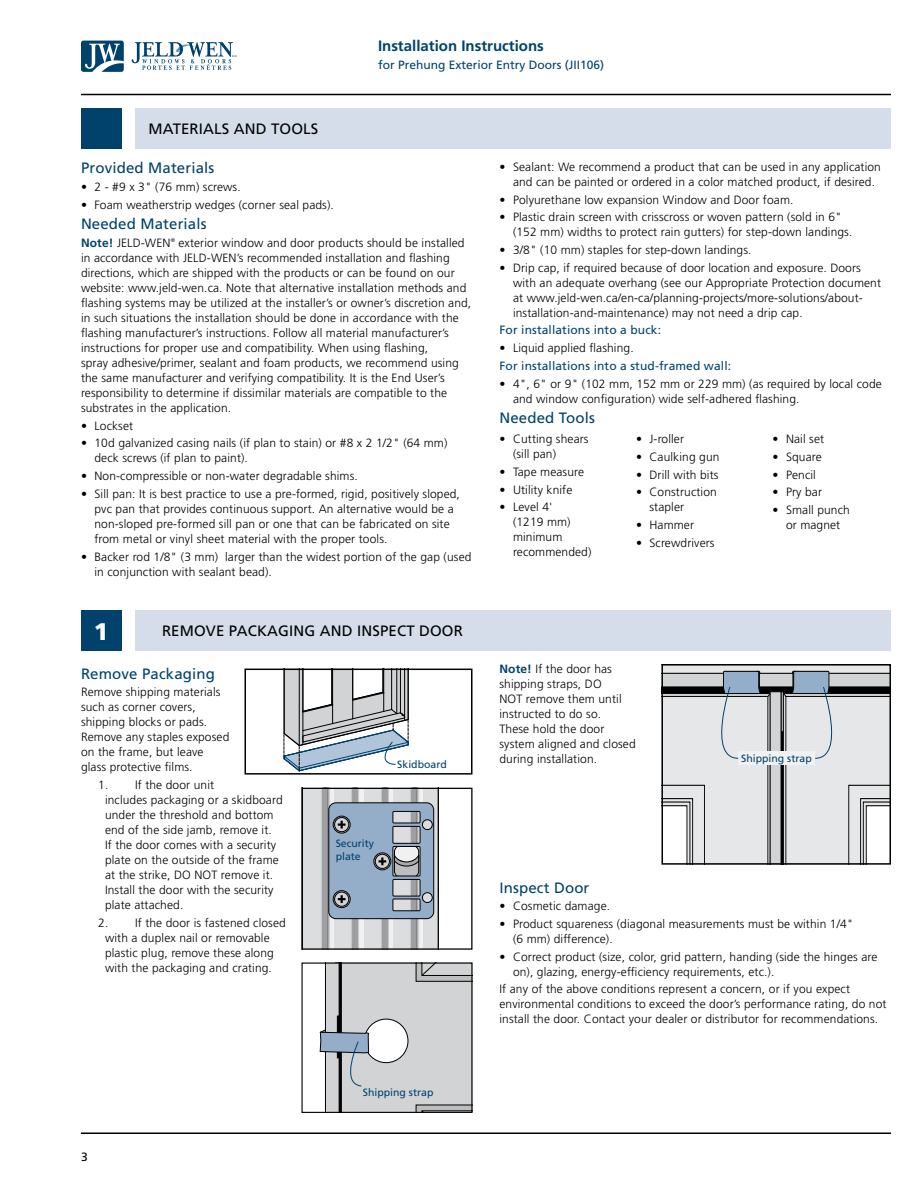
<style>
.page{position:relative;width:918px;height:1188px;background:#fff}
.page>*{position:absolute;margin:0;border:0;box-sizing:border-box;transform-origin:0 0}
.t1{font:900 24px "Frutiger LT Std";color:#fff}
.t2{font:15px "Frutiger LT Std";letter-spacing:.01em;color:#00426c}
.t3{font:15px "Frutiger LT Std";letter-spacing:.01em;color:#000}
.t4{font:700 15px "Frutiger LT Std";color:#00426c}
.t5{font:300 12px/15px "Frutiger LT Std";letter-spacing:.01em;color:#000}
.t6{font:12px "Frutiger LT Std";letter-spacing:.01em;color:#00426c}
.t7{font:12px "Frutiger LT Std";color:#000}
.t8{font:10.5px/13.2px "Frutiger LT Std";color:#00426c}
.t9{font:300 5.4px "Frutiger LT Std";color:#000}
.s1{font-weight:700;color:#00426c}
</style>
<div class="page">
<hr style="left:81px;top:94px;width:810px;height:1px;background:#000">
<hr style="left:81px;top:1132px;width:810px;height:2px;background:#000">
<svg style="left:132px;top:42px;width:105px;height:28px"></svg>
<svg style="left:81px;top:41px;width:43px;height:31px"></svg>
<div style="left:135px;top:108px;width:756px;height:40px;background:#d4dde9"></div>
<div style="left:81px;top:108px;width:41px;height:40px;background:#00426c"></div>
<div style="left:135px;top:610px;width:756px;height:41px;background:#d4dde9"></div>
<div style="left:81px;top:610px;width:41px;height:41px;background:#00426c"></div>
<svg style="left:320px;top:963px;width:152px;height:150px;background:#c4c7c9"></svg>
<svg style="left:662px;top:664px;width:229px;height:201px;background:#cbcdcf"></svg>
<svg style="left:304px;top:790px;width:134px;height:158px;background:#a8b3bf"></svg>
<div style="left:302px;top:788px;width:170px;height:162px;border:1px solid #000"></div>
<div style="left:244px;top:669px;width:228px;height:106px;border:2px solid #000"></div>
<svg style="left:284px;top:669px;width:125px;height:102px"></svg>
<p class="t4" style="left:378px;top:37px;width:167px">Installation Instructions</p>
<p class="t6" style="left:378px;top:58px;width:228px">for Prehung Exterior Entry Doors (JII106)</p>
<p class="t3" style="left:148px;top:120px;width:171px">MATERIALS AND TOOLS</p>
<p class="t2" style="left:81px;top:159px;width:135px">Provided Materials</p>
<p class="t5" style="left:81px;top:179px;width:161px">• 2 - #9 x 3" (76 mm) screws.</p>
<p class="t5" style="left:81px;top:197px;width:254px">• Foam weatherstrip wedges (corner seal pads).</p>
<p class="t2" style="left:81px;top:215px;width:127px">Needed Materials</p>
<p class="t5" style="left:81px;top:236px;width:91px"><span class="s1">Note!</span> JELD-WEN</p>
<p class="t9" style="left:171px;top:237px;width:6px">®</p>
<p class="t5" style="left:81px;top:236px;width:392px;text-indent:98px">exterior window and door products should be installed in accordance with JELD-WEN’s recommended installation and flashing directions, which are shipped with the products or can be found on our website: www.jeld-wen.ca. Note that alternative installation methods and flashing systems may be utilized at the installer’s or owner’s discretion and, in such situations the installation should be done in accordance with the flashing manufacturer’s instructions. Follow all material manufacturer’s instructions for proper use and compatibility. When using flashing,<br>spray adhesive/primer, sealant and foam products, we recommend using the same manufacturer and verifying compatibility. It is the End User’s responsibility to determine if dissimilar materials are compatible to the substrates in the application.</p>
<p class="t5" style="left:81px;top:418px;width:54px">• Lockset</p>
<p class="t5" style="left:95px;top:436px;width:354px;text-indent:-14px">• 10d galvanized casing nails (if plan to stain) or #8 x 2 1/2" (64 mm) deck screws (if plan to paint).</p>
<p class="t5" style="left:81px;top:469px;width:278px">• Non-compressible or non-water degradable shims.</p>
<p class="t5" style="left:95px;top:486px;width:367px;text-indent:-14px">• Sill pan: It is best practice to use a pre-formed, rigid, positively sloped, pvc pan that provides continuous support. An alternative would be a non-sloped pre-formed sill pan or one that can be fabricated on site from metal or vinyl sheet material with the proper tools.</p>
<p class="t5" style="left:95px;top:549px;width:378px;text-indent:-14px">• Backer rod 1/8" (3 mm) larger than the widest portion of the gap (used in conjunction with sealant bead).</p>
<h1 class="t1" style="left:94px;top:617px;width:16px">1</h1>
<p class="t3" style="left:162px;top:622px;width:302px">REMOVE PACKAGING AND INSPECT DOOR</p>
<p class="t2" style="left:81px;top:665px;width:135px">Remove Packaging</p>
<p class="t5" style="left:81px;top:685px;width:150px">Remove shipping materials such as corner covers, shipping blocks or pads.<br>Remove any staples exposed on the frame, but leave glass protective films.</p>
<p class="t5" style="left:105px;top:778px;width:179px;text-indent:-7px">1. If the door unit<br>includes packaging or a skidboard under the threshold and bottom end of the side jamb, remove it.<br>If the door comes with a security plate on the outside of the frame at the strike, DO NOT remove it.<br>Install the door with the security plate attached.</p>
<p class="t5" style="left:105px;top:915px;width:182px;text-indent:-7px">2. If the door is fastened closed with a duplex nail or removable plastic plug, remove these along with the packaging and crating.</p>
<p class="t7" style="left:81px;top:1150px;width:8px">3</p>
<p class="t8" style="left:397px;top:757px;width:51px">Skidboard</p>
<p class="t8" style="left:336px;top:837px;width:40px">Security plate</p>
<p class="t8" style="left:363px;top:1086px;width:72px">Shipping strap</p>
<p class="t5" style="left:513px;top:160px;width:369px;text-indent:-14px">• Sealant: We recommend a product that can be used in any application and can be painted or ordered in a color matched product, if desired.</p>
<p class="t5" style="left:500px;top:192px;width:295px">• Polyurethane low expansion Window and Door foam.</p>
<p class="t5" style="left:513px;top:210px;width:341px;text-indent:-13px">• Plastic drain screen with crisscross or woven pattern (sold in 6" (152 mm) widths to protect rain gutters) for step-down landings.</p>
<p class="t5" style="left:500px;top:243px;width:254px">• 3/8" (10 mm) staples for step-down landings.</p>
<p class="t5" style="left:513px;top:260px;width:370px;text-indent:-14px">• Drip cap, if required because of door location and exposure. Doors with an adequate overhang (see our Appropriate Protection document at www.jeld-wen.ca/en-ca/planning-projects/more-solutions/about&shy;installation-and-maintenance) may not need a drip cap.</p>
<p class="t6" style="left:500px;top:323px;width:163px">For installations into a buck:</p>
<p class="t5" style="left:500px;top:341px;width:136px">• Liquid applied flashing.</p>
<p class="t6" style="left:500px;top:359px;width:233px">For installations into a stud-framed wall:</p>
<p class="t5" style="left:513px;top:376px;width:370px;text-indent:-14px">• 4", 6" or 9" (102 mm, 152 mm or 229 mm) (as required by local code and window configuration) wide self-adhered flashing.</p>
<p class="t2" style="left:500px;top:409px;width:97px">Needed Tools</p>
<p class="t5" style="left:513px;top:432px;width:77px;text-indent:-14px">• Cutting shears (sill pan)</p>
<p class="t5" style="left:500px;top:464px;width:86px">• Tape measure</p>
<p class="t5" style="left:500px;top:482px;width:74px">• Utility knife</p>
<p class="t5" style="left:513px;top:500px;width:80px;text-indent:-14px">• Level 4'<br>(1219 mm) minimum recommended)</p>
<p class="t5" style="left:636px;top:432px;width:50px">• J-roller</p>
<p class="t5" style="left:636px;top:449px;width:85px">• Caulking gun</p>
<p class="t5" style="left:636px;top:467px;width:84px">• Drill with bits</p>
<p class="t5" style="left:650px;top:485px;width:69px;text-indent:-14px">• Construction stapler</p>
<p class="t5" style="left:636px;top:517px;width:60px">• Hammer</p>
<p class="t5" style="left:636px;top:535px;width:80px">• Screwdrivers</p>
<p class="t5" style="left:772px;top:432px;width:53px">• Nail set</p>
<p class="t5" style="left:772px;top:449px;width:51px">• Square</p>
<p class="t5" style="left:772px;top:467px;width:45px">• Pencil</p>
<p class="t5" style="left:772px;top:485px;width:51px">• Pry bar</p>
<p class="t5" style="left:772px;top:502px;width:79px;text-align:center">• Small punch or magnet</p>
<p class="t5" style="left:500px;top:662px;width:138px"><span class="s1">Note!</span> If the door has shipping straps, DO<br>NOT remove them until instructed to do so.<br>These hold the door system aligned and closed during installation.</p>
<p class="t8" style="left:741px;top:751px;width:72px">Shipping strap</p>
<p class="t2" style="left:500px;top:879px;width:91px">Inspect Door</p>
<p class="t5" style="left:500px;top:899px;width:112px">• Cosmetic damage.</p>
<p class="t5" style="left:513px;top:917px;width:342px;text-indent:-14px">• Product squareness (diagonal measurements must be within 1/4" (6 mm) difference).</p>
<p class="t5" style="left:513px;top:949px;width:366px;text-indent:-14px">• Correct product (size, color, grid pattern, handing (side the hinges are on), glazing, energy-efficiency requirements, etc.).</p>
<p class="t5" style="left:500px;top:982px;width:389px">If any of the above conditions represent a concern, or if you expect environmental conditions to exceed the door’s performance rating, do not install the door. Contact your dealer or distributor for recommendations.</p>
</div>
